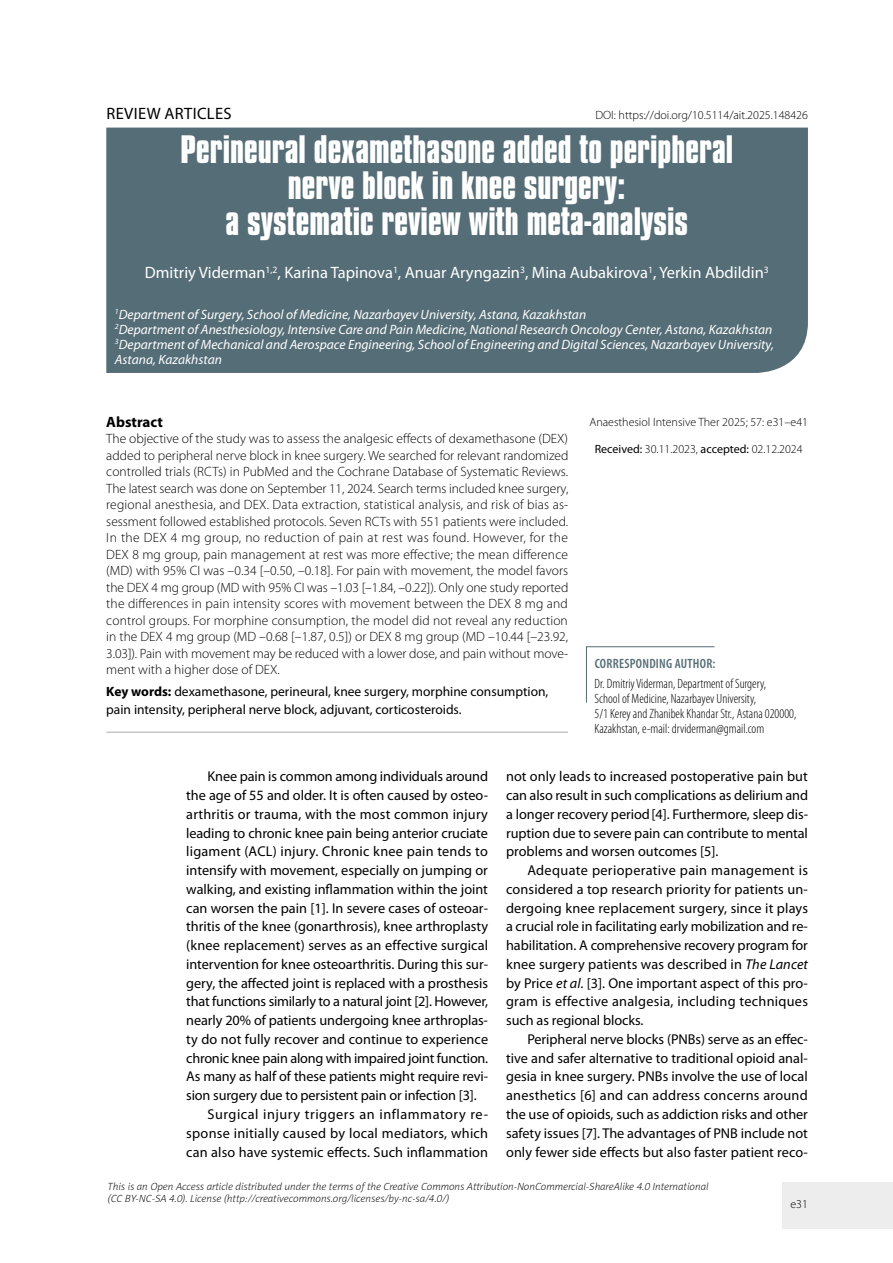
<style>
.page{position:relative;width:893px;height:1263px;background:#fff}
.page>*{position:absolute;margin:0;border:0;box-sizing:border-box;transform-origin:0 0}
.t1{font:700 33px/36px "Compacta PL";color:#fff;text-align:center}
.t2{font:16.5px "Myriad Pro";color:#fff}
.t3{font:16.5px "Myriad Pro";letter-spacing:.02em;color:#000}
.t4{font:700 15px "Myriad Pro";color:#000}
.t5{font:14.25px/18.8px "Myriad Pro";color:#000;text-align:justify}
.t6{font:14.25px "Myriad Pro";letter-spacing:.02em;color:#000}
.t7{font:14.25px "Myriad Pro";letter-spacing:.04em;color:#000}
.t8{font:300 13.5px/16.5px "Myriad Pro";letter-spacing:-.005em;color:#000;text-align:justify}
.t9{font:italic 13.5px/15px "Myriad Pro";color:#fff}
.t10{font:300 condensed 13.5px/15px "Myriad Pro";color:#000}
.t11{font:13.5px/18px "Myriad Pro";color:#000}
.t12{font:600 condensed 13.5px "Myriad Pro";letter-spacing:.02em;color:#556d76}
.t13{font:300 12px "Myriad Pro";color:#000}
.t14{font:italic 10.5px/12px "Naomi Sans EFN Thin";color:#000}
.s1{font-weight:700}
.s2{font-weight:400}
.s3{font-style:italic}
</style>
<div class="page">
<div style="left:782px;top:1182px;width:111px;height:47px;background:#ededed"></div>
<div style="left:106px;top:128px;width:702px;height:245px;background:#556d76"></div>
<svg style="left:586px;top:646px;width:129px;height:57px"></svg>
<hr style="left:106px;top:731px;width:462px;height:2px;background:#c6c6c6">
<p class="t3" style="left:106px;top:103px;width:127px">REVIEW ARTICLES</p>
<p class="t13" style="left:595px;top:108px;width:214px">DOI: https://doi.org/10.5114/ait.2025.148426</p>
<h1 class="t1" style="left:180px;top:132px;width:554px">Perineural dexamethasone added to peripheral nerve block in knee surgery:<br>a systematic review with meta-analysis</h1>
<p class="t2" style="left:145px;top:263px;width:626px">Dmitriy Viderman<sup>1,2</sup>, Karina Tapinova<sup>1</sup>, Anuar Aryngazin<sup>3</sup>, Mina Aubakirova<sup>1</sup>, Yerkin Abdildin<sup>3</sup></p>
<p class="t9" style="left:115px;top:307px;width:661px"><sup>1</sup>Department of Surgery, School of Medicine, Nazarbayev University, Astana, Kazakhstan<br><sup>2</sup>Department of Anesthesiology, Intensive Care and Pain Medicine, National Research Oncology Center, Astana, Kazakhstan <sup>3</sup>Department of Mechanical and Aerospace Engineering, School of Engineering and Digital Sciences, Nazarbayev University, Astana, Kazakhstan</p>
<p class="t4" style="left:106px;top:412px;width:58px">Abstract</p>
<p class="t8" style="left:106px;top:430px;width:464px">The objective of the study was to assess the analgesic effects of dexamethasone (DEX) added to peripheral nerve block in knee surgery. We searched for relevant randomized controlled trials (RCTs) in PubMed and the Cochrane Database of Systematic Reviews.<br>The latest search was done on September 11, 2024. Search terms included knee surgery, regional anesthesia, and DEX. Data extraction, statistical analysis, and risk of bias as&shy;sessment followed established protocols. Seven RCTs with 551 patients were included.<br>In the DEX 4 mg group, no reduction of pain at rest was found. However, for the DEX 8 mg group, pain management at rest was more effective; the mean difference (MD) with 95% CI was –0.34 [–0.50, –0.18]. For pain with movement, the model favors the DEX 4 mg group (MD with 95% CI was –1.03 [–1.84, –0.22]). Only one study reported the differences in pain intensity scores with movement between the DEX 8 mg and control groups. For morphine consumption, the model did not reveal any reduction in the DEX 4 mg group (MD –0.68 [–1.87, 0.5]) or DEX 8 mg group (MD –10.44 [–23.92, 3.03]). Pain with movement may be reduced with a lower dose, and pain without move&shy;ment with a higher dose of DEX.</p>
<p class="t11" style="left:106px;top:683px;width:444px"><span class="s1">Key words:</span> dexamethasone, perineural, knee surgery, morphine consumption, pain intensity, peripheral nerve block, adjuvant, corticosteroids.</p>
<p class="t13" style="left:589px;top:414px;width:220px">Anaesthesiol Intensive Ther 2025; 57: e31–e41</p>
<p class="t13" style="left:595px;top:441px;width:209px"><span class="s2">Received:</span> 30.11.2023, <span class="s2">accepted:</span> 02.12.2024</p>
<p class="t12" style="left:595px;top:655px;width:122px">CORRESPONDING AUTHOR:</p>
<p class="t10" style="left:595px;top:676px;width:203px">Dr. Dmitriy Viderman, Department of Surgery,<br>School of Medicine, Nazarbayev University,<br>5/1 Kerey and Zhanibek Khandar Str., Astana 020000, Kazakhstan, e-mail: drviderman@gmail.com</p>
<p class="t5" style="left:208px;top:767px;width:282px">Knee pain is common among individuals around</p>
<p class="t5" style="left:186px;top:786px;width:303px">the age of 55 and older. It is often caused by osteo-</p>
<p class="t5" style="left:186px;top:804px;width:303px">arthritis or trauma, with the most common injury</p>
<p class="t5" style="left:186px;top:823px;width:303px">leading to chronic knee pain being anterior cruciate</p>
<p class="t5" style="left:186px;top:842px;width:303px">ligament (ACL) injury. Chronic knee pain tends to</p>
<p class="t5" style="left:186px;top:861px;width:303px">intensify with movement, especially on jumping or</p>
<p class="t5" style="left:186px;top:879px;width:303px">walking, and existing inflammation within the joint</p>
<p class="t5" style="left:186px;top:898px;width:303px">can worsen the pain [1]. In severe cases of osteoar-</p>
<p class="t5" style="left:186px;top:917px;width:303px">thritis of the knee (gonarthrosis), knee arthroplasty</p>
<p class="t5" style="left:186px;top:936px;width:303px">(knee replacement) serves as an effective surgical</p>
<p class="t5" style="left:186px;top:954px;width:303px">intervention for knee osteoarthritis. During this sur-</p>
<p class="t5" style="left:186px;top:973px;width:303px">gery, the affected joint is replaced with a prosthesis</p>
<p class="t5" style="left:186px;top:992px;width:303px">that functions similarly to a natural joint [2]. However,</p>
<p class="t5" style="left:186px;top:1011px;width:303px">nearly 20% of patients undergoing knee arthroplas-</p>
<p class="t5" style="left:186px;top:1029px;width:303px">ty do not fully recover and continue to experience</p>
<p class="t5" style="left:186px;top:1048px;width:303px">chronic knee pain along with impaired joint function.</p>
<p class="t5" style="left:186px;top:1067px;width:303px">As many as half of these patients might require revi-</p>
<p class="t5" style="left:186px;top:1086px;width:292px">sion surgery due to persistent pain or infection [3].</p>
<p class="t7" style="left:208px;top:1105px;width:282px">Surgical injury triggers an inflammatory re-</p>
<p class="t6" style="left:186px;top:1124px;width:303px">sponse initially caused by local mediators, which</p>
<p class="t5" style="left:186px;top:1142px;width:303px">can also have systemic effects. Such inflammation</p>
<p class="t5" style="left:506px;top:767px;width:303px">not only leads to increased postoperative pain but can also result in such complications as delirium and a longer recovery period[4]. Furthermore, sleep dis&shy;ruption due to severe pain can contribute to mental problems and worsen outcomes [5].</p>
<p class="t5" style="left:506px;top:861px;width:303px;text-indent:21px">Adequate perioperative pain management is considered a top research priority for patients un&shy;dergoing knee replacement surgery, since it plays a crucial role in facilitating early mobilization and re&shy;habilitation. A comprehensive recovery program for knee surgery patients was described in <span class="s3">The Lancet </span>by Price <span class="s3">et al</span>. [3]. One important aspect of this pro&shy;gram is effective analgesia, including techniques such as regional blocks.</p>
<p class="t5" style="left:506px;top:1029px;width:303px;text-indent:21px">Peripheral nerve blocks (PNBs) serve as an effec&shy;tive and safer alternative to traditional opioid anal&shy;gesia in knee surgery. PNBs involve the use of local anesthetics [6] and can address concerns around the use of opioids, such as addiction risks and other safety issues [7]. The advantages of PNB include not only fewer side effects but also faster patient reco-</p>
<p class="t14" style="left:108px;top:1180px;width:602px">This is an Open Access article distributed under the terms of the Creative Commons Attribution-NonCommercial-ShareAlike 4.0 International (CC BY-NC-SA 4.0). License (http://creativecommons.org/licenses/by-nc-sa/4.0/)</p>
<p class="t13" style="left:790px;top:1197px;width:19px">e31</p>
</div>
